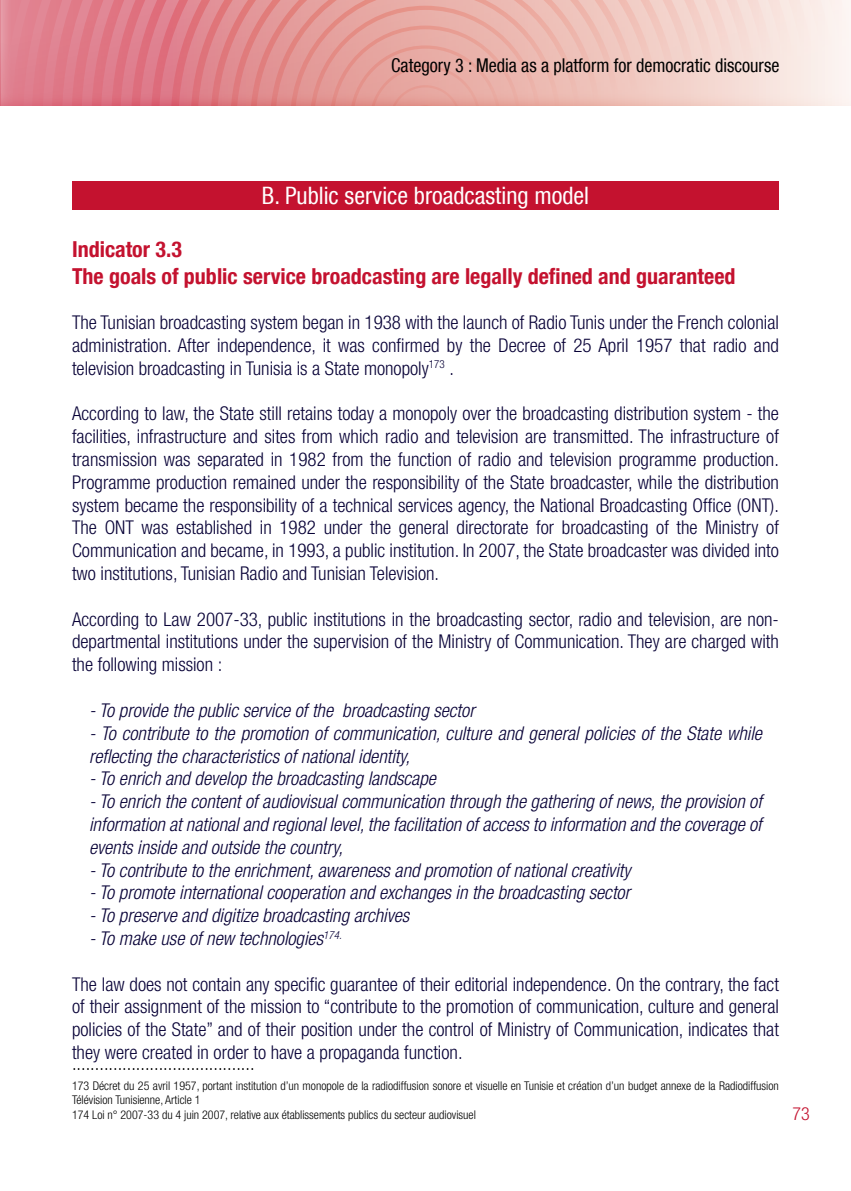
<style>
.page{position:relative;width:851px;height:1191px;background:#fff}
.page>*{position:absolute;margin:0;border:0;box-sizing:border-box;transform-origin:0 0}
.t1{font:condensed 24px "Helvetica Neue LT Com";color:#fff}
.t2{font:700 condensed 22px/26.4px "Helvetica Neue LT Com";color:#c4122f}
.t3{font:300 condensed 19px/22.8px "Helvetica Neue LT Com";color:#080237;text-align:justify}
.t4{font:italic 300 condensed 19px/22.8px "Helvetica Neue LT Com";color:#080237}
.t5{font:condensed 19px "Helvetica Neue LT Com";color:#000;scale:.95 1}
.t6{font:300 condensed 19px "Helvetica Neue LT Com";color:#000}
.t7{font:300 condensed 18px "Helvetica Neue LT Com";color:#c4122f}
.t8{font:300 condensed 12px/14.4px "Helvetica Neue LT Com";color:#000}
</style>
<div class="page">
<svg style="left:236px;top:105px;width:378px;height:1px"></svg>
<svg style="left:14px;top:0;width:836px;height:105px;background:#e9aaa9"></svg>
<div style="left:0;top:0;width:14px;height:118px;background:#fff;opacity:.75"></div>
<svg style="left:0;top:0;width:1px;height:105px"></svg>
<div style="left:72px;top:181px;width:706px;height:29px;background:#c4122f"></div>
<p class="t5" style="left:391px;top:54px;width:410px">Category 3 : Media as a platform for democratic discourse</p>
<p class="t1" style="left:262px;top:182px;width:328px">B. Public service broadcasting model</p>
<p class="t2" style="left:72px;top:236px;width:665px">Indicator 3.3<br>The goals of public service broadcasting are legally defined and guaranteed</p>
<p class="t3" style="left:72px;top:311px;width:708px">The Tunisian broadcasting system began in 1938 with the launch of Radio Tunis under the French colonial administration. After independence, it was confirmed by the Decree of 25 April 1957 that radio and television broadcasting in Tunisia is a State monopoly<sup>173</sup> .</p>
<p class="t3" style="left:72px;top:402px;width:708px">According to law, the State still retains today a monopoly over the broadcasting distribution system - the facilities, infrastructure and sites from which radio and television are transmitted. The infrastructure of transmission was separated in 1982 from the function of radio and television programme production.<br>Programme production remained under the responsibility of the State broadcaster, while the distribution system became the responsibility of a technical services agency, the National Broadcasting Office (ONT).<br>The ONT was established in 1982 under the general directorate for broadcasting of the Ministry of Communication and became, in 1993, a public institution. In 2007, the State broadcaster was divided into two institutions, Tunisian Radio and Tunisian Television.</p>
<p class="t3" style="left:72px;top:607px;width:708px">According to Law 2007-33, public institutions in the broadcasting sector, radio and television, are non&shy;departmental institutions under the supervision of the Ministry of Communication. They are charged with the following mission :</p>
<p class="t4" style="left:89px;top:698px;width:387px">- To provide the public service of the broadcasting sector</p>
<p class="t4" style="left:89px;top:721px;width:674px">- To contribute to the promotion of communication, culture and general policies of the State while reflecting the characteristics of national identity,</p>
<p class="t4" style="left:89px;top:767px;width:348px">- To enrich and develop the broadcasting landscape</p>
<p class="t4" style="left:89px;top:790px;width:674px;text-align:justify">- To enrich the content of audiovisual communication through the gathering of news, the provision of information at national and regional level, the facilitation of access to information and the coverage of events inside and outside the country,</p>
<p class="t4" style="left:89px;top:858px;width:543px">- To contribute to the enrichment, awareness and promotion of national creativity</p>
<p class="t4" style="left:89px;top:881px;width:542px">- To promote international cooperation and exchanges in the broadcasting sector</p>
<p class="t4" style="left:89px;top:904px;width:321px">- To preserve and digitize broadcasting archives</p>
<p class="t4" style="left:89px;top:926px;width:254px">- To make use of new technologies<sup>174.</sup></p>
<p class="t3" style="left:72px;top:972px;width:708px">The law does not contain any specific guarantee of their editorial independence. On the contrary, the fact of their assignment of the mission to “contribute to the promotion of communication, culture and general policies of the State” and of their position under the control of Ministry of Communication, indicates that they were created in order to have a propaganda function.</p>
<p class="t6" style="left:72px;top:1052px;width:184px">........................................</p>
<p class="t8" style="left:72px;top:1078px;width:708px">173 Décret du 25 avril 1957, portant institution d’un monopole de la radiodiffusion sonore et visuelle en Tunisie et création d’un budget annexe de la Radiodiffusion<br>Télévision Tunisienne, Article 1<br>174 Loi n° 2007-33 du 4 juin 2007, relative aux établissements publics du secteur audiovisuel</p>
<p class="t7" style="left:792px;top:1103px;width:19px">73</p>
</div>
